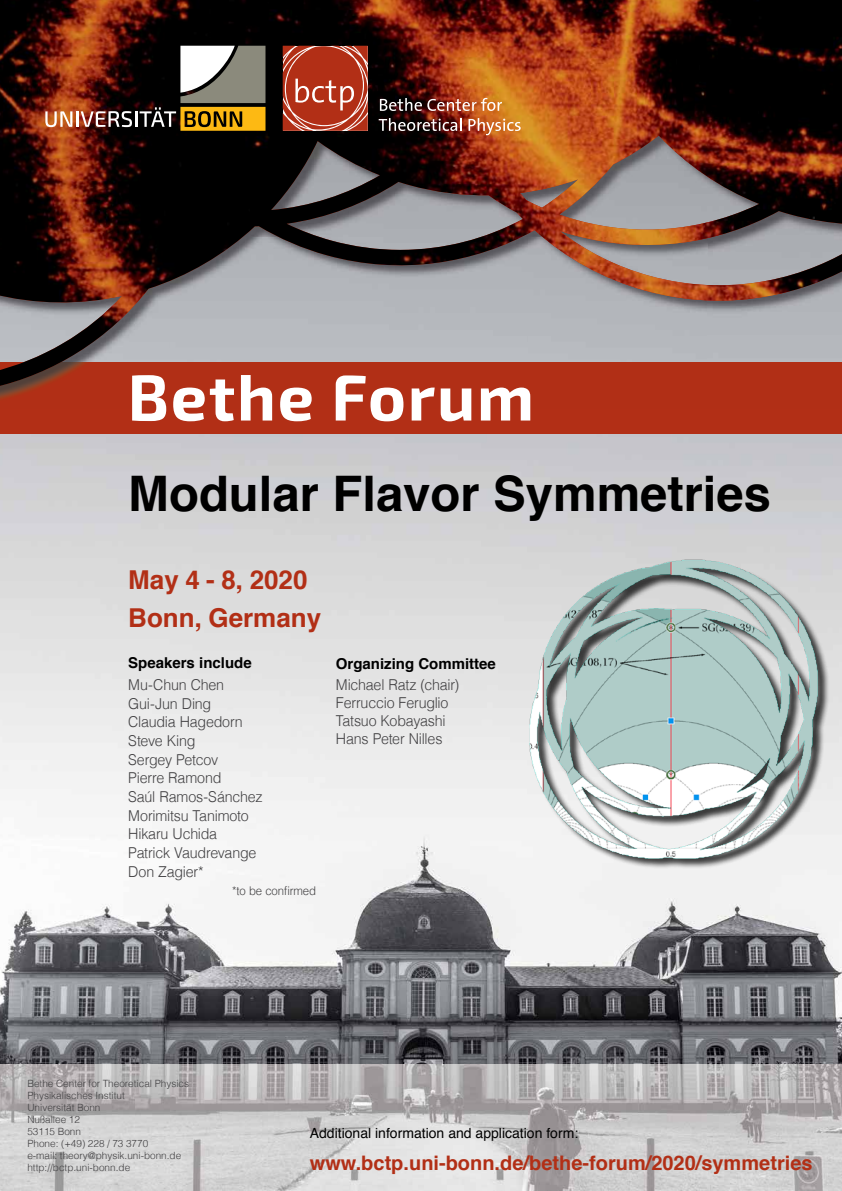
<style>
.page{position:relative;width:842px;height:1191px;background:#fff}
.page>*{position:absolute;margin:0;border:0;box-sizing:border-box;transform-origin:0 0}
.t1{font:700 65px "Exo 2";letter-spacing:.025em;color:#fff}
.t2{font:700 49px "Helvetica";color:#000}
.t3{font:700 26px/38.7px "Helvetica";color:#b22f16}
.t4{font:700 20px "Helvetica";color:#b22f16}
.t5{font:300 15px/18.7px "Helvetica";letter-spacing:-.015em;color:#414042;scale:.95 1}
.t6{font:700 15px "Helvetica";color:#000}
.t7{font:14px "Helvetica";color:#000}
.t8{font:300 12px "Helvetica";letter-spacing:-.01em;color:#414042;scale:.95 1}
.t9{font:300 10px/12px "Helvetica";color:#414042}
</style>
<div class="page">
<img style="left:0;top:434px;width:842px;height:630px">
<div style="left:0;top:363px;width:842px;height:71px;background:#b22f16"></div>
<img style="left:0;top:0;width:842px;height:388px">
<img style="left:0;top:1064px;width:842px;height:127px">
<svg style="left:380px;top:98px;width:122px;height:13px;background:#966551"></svg>
<svg style="left:379px;top:118px;width:83px;height:13px"></svg>
<svg style="left:468px;top:118px;width:53px;height:17px"></svg>
<svg style="left:283px;top:46px;width:85px;height:85px;background:#be4f3a"></svg>
<svg style="left:45px;top:46px;width:220px;height:85px;background:#77543c"></svg>
<img style="left:487px;top:542px;width:354px;height:328px">
<h1 class="t1" style="left:128px;top:359px;width:408px">Bethe Forum</h1>
<h2 class="t2" style="left:128px;top:454px;width:644px">Modular Flavor Symmetries</h2>
<h3 class="t3" style="left:128px;top:560px;width:194px">May 4 - 8, 2020<br>Bonn, Germany</h3>
<p class="t6" style="left:128px;top:651px;width:125px">Speakers include</p>
<p class="t5" style="left:128px;top:674px;width:143px">Mu-Chun Chen<br>Gui-Jun Ding<br>Claudia Hagedorn<br>Steve King<br>Sergey Petcov<br>Pierre Ramond<br>Saúl Ramos-Sánchez<br>Morimitsu Tanimoto<br>Hikaru Uchida<br>Patrick Vaudrevange<br>Don Zagier*</p>
<p class="t8" style="left:232px;top:881px;width:90px">*to be confirmed</p>
<p class="t6" style="left:336px;top:651px;width:162px">Organizing Committee</p>
<p class="t5" style="left:336px;top:675px;width:131px;line-height:18px">Michael Ratz (chair)<br>Ferruccio Feruglio<br>Tatsuo Kobayashi<br>Hans Peter Nilles</p>
<p class="t9" style="left:27px;top:1076px;width:163px">Bethe Center for Theoretical Physics<br>Physikalisches Institut<br>Universität Bonn<br>Nußallee 12<br>53115 Bonn<br>Phone: (+49) 228 / 73 3770<br>e-mail: theory@physik.uni-bonn.de http://bctp.uni-bonn.de</p>
<p class="t7" style="left:310px;top:1122px;width:270px">Additional information and application form:</p>
<h3 class="t4" style="left:310px;top:1146px;width:504px">www.bctp.uni-bonn.de/bethe-forum/2020/symmetries</h3>
</div>
